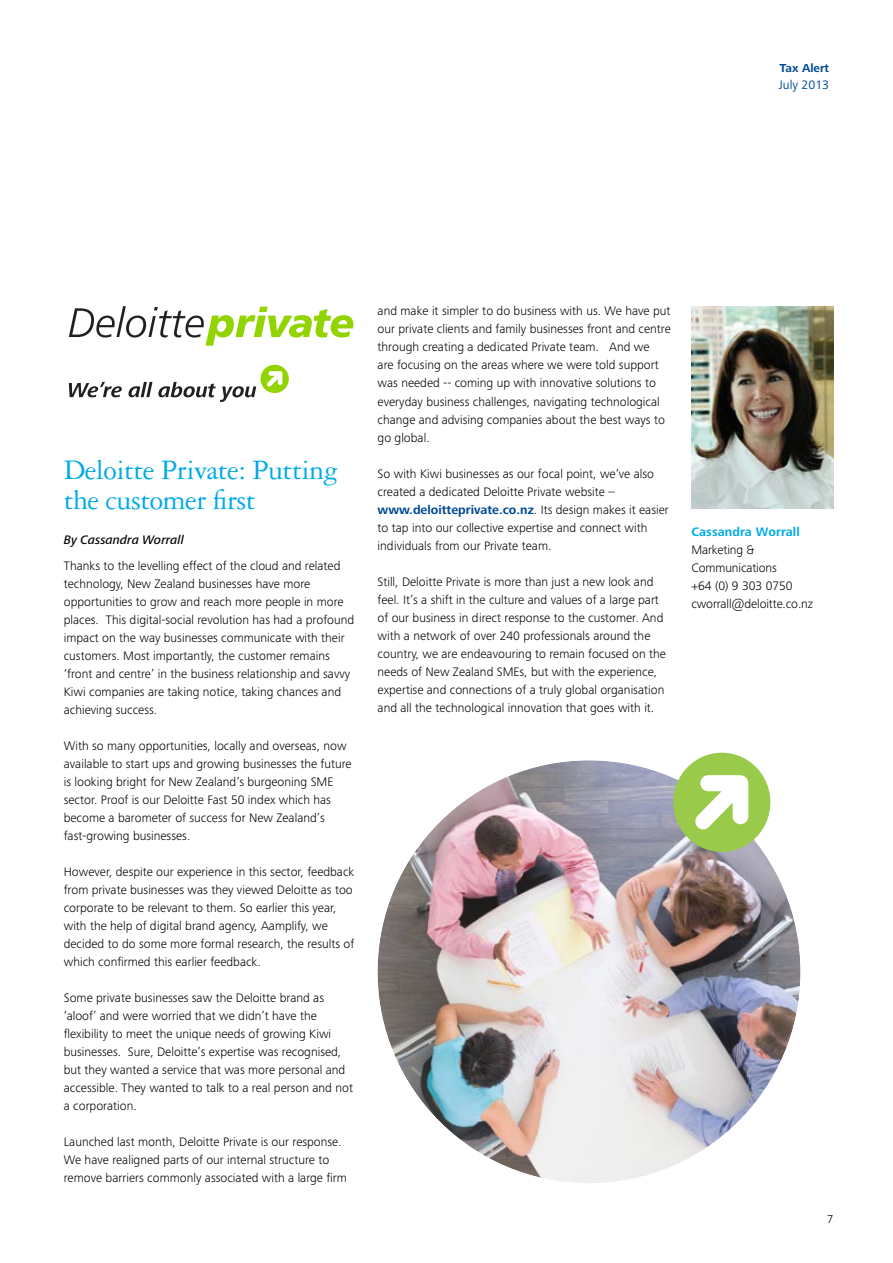
<style>
.page{position:relative;width:893px;height:1263px;background:#fff}
.page>*{position:absolute;margin:0;border:0;box-sizing:border-box;transform-origin:0 0}
.t1{font:30px/30px "Garamond 3 LT Std";letter-spacing:-.02em;color:#00aae7}
.t2{font:300 12.75px/18px "Frutiger Next Pro";color:#000}
.t3{font:italic 500 12.75px "Frutiger Next Pro";color:#000}
.t4{font:700 12.75px "Frutiger Next Pro";letter-spacing:.01em;color:#00aae7}
.t5{font:12.75px "Frutiger Next Pro";color:#004a94}
.t6{font:700 12px "Frutiger Next Pro";color:#004a94}
.t7{font:300 12px "Frutiger Next Pro";color:#000}
.s1{font-weight:700;color:#004a94}
</style>
<div class="page">
<svg style="left:69px;top:306px;width:284px;height:40px"></svg>
<svg style="left:69px;top:382px;width:53px;height:15px"></svg>
<svg style="left:129px;top:364px;width:160px;height:38px"></svg>
<div style="left:376px;top:759px;width:426px;height:425px;background:#fff;opacity:.24"></div>
<svg style="left:668px;top:752px;width:107px;height:105px"></svg>
<img style="left:691px;top:306px;width:142px;height:203px">
<p class="t6" style="left:779px;top:62px;width:51px">Tax Alert</p>
<p class="t5" style="left:779px;top:77px;width:52px">July 2013</p>
<h1 class="t1" style="left:64px;top:455px;width:276px">Deloitte Private: Putting the customer first</h1>
<p class="t3" style="left:64px;top:532px;width:122px">By Cassandra Worrall</p>
<p class="t2" style="left:64px;top:557px;width:292px">Thanks to the levelling effect of the cloud and related technology, New Zealand businesses have more opportunities to grow and reach more people in more places. This digital-social revolution has had a profound impact on the way businesses communicate with their customers. Most importantly, the customer remains ‘front and centre’ in the business relationship and savvy Kiwi companies are taking notice, taking chances and achieving success.</p>
<p class="t2" style="left:64px;top:737px;width:289px">With so many opportunities, locally and overseas, now available to start ups and growing businesses the future is looking bright for New Zealand’s burgeoning SME sector. Proof is our Deloitte Fast 50 index which has become a barometer of success for New Zealand’s fast-growing businesses.</p>
<p class="t2" style="left:64px;top:863px;width:292px">However, despite our experience in this sector, feedback from private businesses was they viewed Deloitte as too corporate to be relevant to them. So earlier this year, with the help of digital brand agency, Aamplify, we decided to do some more formal research, the results of which confirmed this earlier feedback.</p>
<p class="t2" style="left:64px;top:989px;width:291px">Some private businesses saw the Deloitte brand as ‘aloof’ and were worried that we didn’t have the flexibility to meet the unique needs of growing Kiwi businesses. Sure, Deloitte’s expertise was recognised, but they wanted a service that was more personal and accessible. They wanted to talk to a real person and not a corporation.</p>
<p class="t2" style="left:64px;top:1133px;width:285px">Launched last month, Deloitte Private is our response.<br>We have realigned parts of our internal structure to remove barriers commonly associated with a large firm</p>
<p class="t2" style="left:378px;top:302px;width:295px">and make it simpler to do business with us. We have put our private clients and family businesses front and centre through creating a dedicated Private team. And we<br>are focusing on the areas where we were told support was needed -- coming up with innovative solutions to everyday business challenges, navigating technological change and advising companies about the best ways to go global.</p>
<p class="t2" style="left:378px;top:464px;width:293px">So with Kiwi businesses as our focal point, we’ve also created a dedicated Deloitte Private website – <span class="s1">www.deloitteprivate.co.nz</span>. Its design makes it easier to tap into our collective expertise and connect with individuals from our Private team.</p>
<p class="t2" style="left:378px;top:572px;width:290px">Still, Deloitte Private is more than just a new look and feel. It’s a shift in the culture and values of a large part of our business in direct response to the customer. And with a network of over 240 professionals around the country, we are endeavouring to remain focused on the needs of New Zealand SMEs, but with the experience, expertise and connections of a truly global organisation and all the technological innovation that goes with it.</p>
<p class="t4" style="left:691px;top:524px;width:110px">Cassandra Worrall</p>
<p class="t2" style="left:691px;top:540px;width:123px">Marketing &amp;<br>Communications<br>+64 (0) 9 303 0750 cworrall@deloitte.co.nz</p>
<p class="t7" style="left:827px;top:1212px;width:8px">7</p>
</div>
